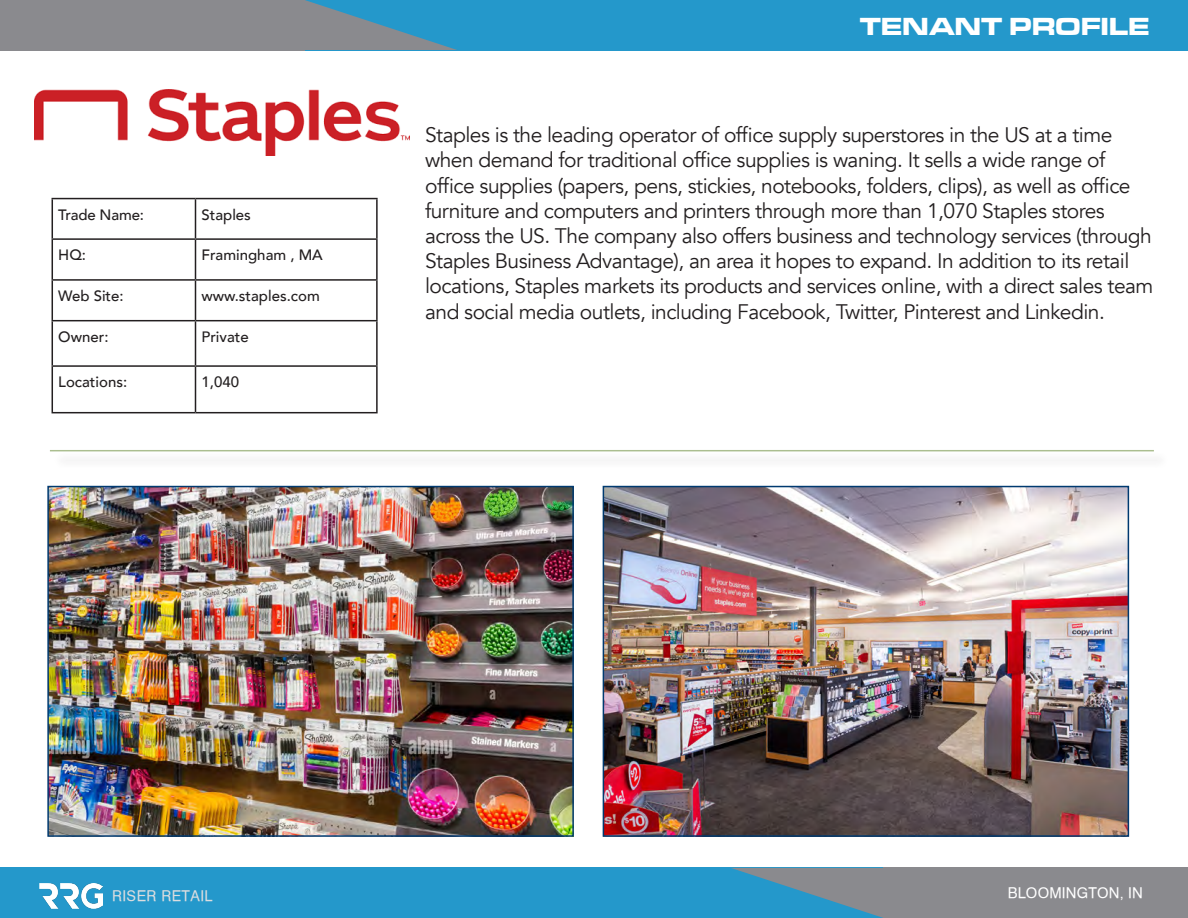
<style>
.page{position:relative;width:1188px;height:918px;background:#fff}
.page>*{position:absolute;margin:0;border:0;box-sizing:border-box;transform-origin:0 0}
.t1{font:25.5px "Microgramma D Bold Exte";letter-spacing:.02em;color:#fff}
.t2{font:21px/25.2px "Avenir";letter-spacing:-.025em;color:#231f20}
.t3{font:500 15px "Avenir";color:#231f20}
.t4{font:15px "Geneva";letter-spacing:.01em;color:#fff}
.t5{font:15px "Geneva";letter-spacing:.025em;color:#dcdddf}
</style>
<div class="page">
<div style="left:0;top:868px;width:933px;height:50px;background:#2498cb"></div>
<div style="left:883px;top:868px;width:305px;height:50px;background:#8a8a8e"></div>
<svg style="left:731px;top:868px;width:152px;height:50px"></svg>
<img style="left:39px;top:884px;width:63px;height:25px">
<div style="left:255px;top:0;width:933px;height:50px;background:#2498cb"></div>
<div style="left:0;top:0;width:305px;height:50px;background:#8a8a8e"></div>
<svg style="left:305px;top:0;width:152px;height:50px"></svg>
<div style="left:52px;top:451px;width:1119px;height:18px;background:#f9f9f9"></div>
<hr style="left:50px;top:450px;width:1104px;height:1px;background:#79974c">
<img style="left:34px;top:89px;width:375px;height:66px">
<hr style="left:52px;top:198px;width:144px;height:1px;background:#231f20">
<hr style="left:52px;top:199px;width:1px;height:39px;background:#231f20">
<hr style="left:196px;top:198px;width:182px;height:1px;background:#231f20">
<hr style="left:195px;top:199px;width:1px;height:39px;background:#231f20">
<hr style="left:376px;top:199px;width:2px;height:39px;background:#231f20">
<hr style="left:52px;top:238px;width:144px;height:2px;background:#231f20">
<hr style="left:52px;top:240px;width:1px;height:39px;background:#231f20">
<hr style="left:196px;top:238px;width:182px;height:2px;background:#231f20">
<hr style="left:195px;top:240px;width:1px;height:39px;background:#231f20">
<hr style="left:376px;top:240px;width:2px;height:39px;background:#231f20">
<hr style="left:52px;top:279px;width:144px;height:2px;background:#231f20">
<hr style="left:52px;top:281px;width:1px;height:39px;background:#231f20">
<hr style="left:196px;top:279px;width:182px;height:2px;background:#231f20">
<hr style="left:195px;top:281px;width:1px;height:39px;background:#231f20">
<hr style="left:376px;top:281px;width:2px;height:39px;background:#231f20">
<hr style="left:52px;top:320px;width:144px;height:1px;background:#231f20">
<hr style="left:52px;top:321px;width:1px;height:44px;background:#231f20">
<hr style="left:196px;top:320px;width:182px;height:1px;background:#231f20">
<hr style="left:195px;top:321px;width:1px;height:44px;background:#231f20">
<hr style="left:376px;top:321px;width:2px;height:44px;background:#231f20">
<hr style="left:52px;top:365px;width:144px;height:2px;background:#231f20">
<hr style="left:52px;top:367px;width:1px;height:45px;background:#231f20">
<hr style="left:196px;top:365px;width:182px;height:2px;background:#231f20">
<hr style="left:195px;top:367px;width:1px;height:45px;background:#231f20">
<hr style="left:376px;top:367px;width:2px;height:45px;background:#231f20">
<hr style="left:52px;top:412px;width:144px;height:1px;background:#231f20">
<hr style="left:196px;top:412px;width:182px;height:1px;background:#231f20">
<img style="left:50px;top:489px;width:521px;height:345px">
<div style="left:47px;top:486px;width:527px;height:351px;border:2px solid #003a70"></div>
<img style="left:606px;top:489px;width:520px;height:345px">
<div style="left:603px;top:486px;width:526px;height:351px;border:2px solid #003a70"></div>
<p class="t3" style="left:58px;top:201px;width:87px">Trade Name:</p>
<p class="t3" style="left:201px;top:201px;width:51px">Staples</p>
<p class="t3" style="left:58px;top:242px;width:29px">HQ:</p>
<p class="t3" style="left:201px;top:242px;width:123px">Framingham , MA</p>
<p class="t3" style="left:58px;top:283px;width:67px">Web Site:</p>
<p class="t3" style="left:201px;top:283px;width:120px">www.staples.com</p>
<p class="t3" style="left:58px;top:323px;width:52px">Owner:</p>
<p class="t3" style="left:201px;top:323px;width:49px">Private</p>
<p class="t3" style="left:58px;top:369px;width:70px">Locations:</p>
<p class="t3" style="left:201px;top:369px;width:39px">1,040</p>
<p class="t1" style="left:860px;top:9px;width:290px">TENANT PROFILE</p>
<p class="t2" style="left:425px;top:123px;width:730px">Staples is the leading operator of office supply superstores in the US at a time when demand for traditional office supplies is waning. It sells a wide range of office supplies (papers, pens, stickies, notebooks, folders, clips), as well as office furniture and computers and printers through more than 1,070 Staples stores across the US. The company also offers business and technology services (through Staples Business Advantage), an area it hopes to expand. In addition to its retail locations, Staples markets its products and services online, with a direct sales team and social media outlets, including Facebook, Twitter, Pinterest and Linkedin.</p>
<p class="t5" style="left:112px;top:887px;width:102px">RISER RETAIL</p>
<p class="t4" style="left:1008px;top:883px;width:137px">BLOOMINGTON, IN</p>
</div>
